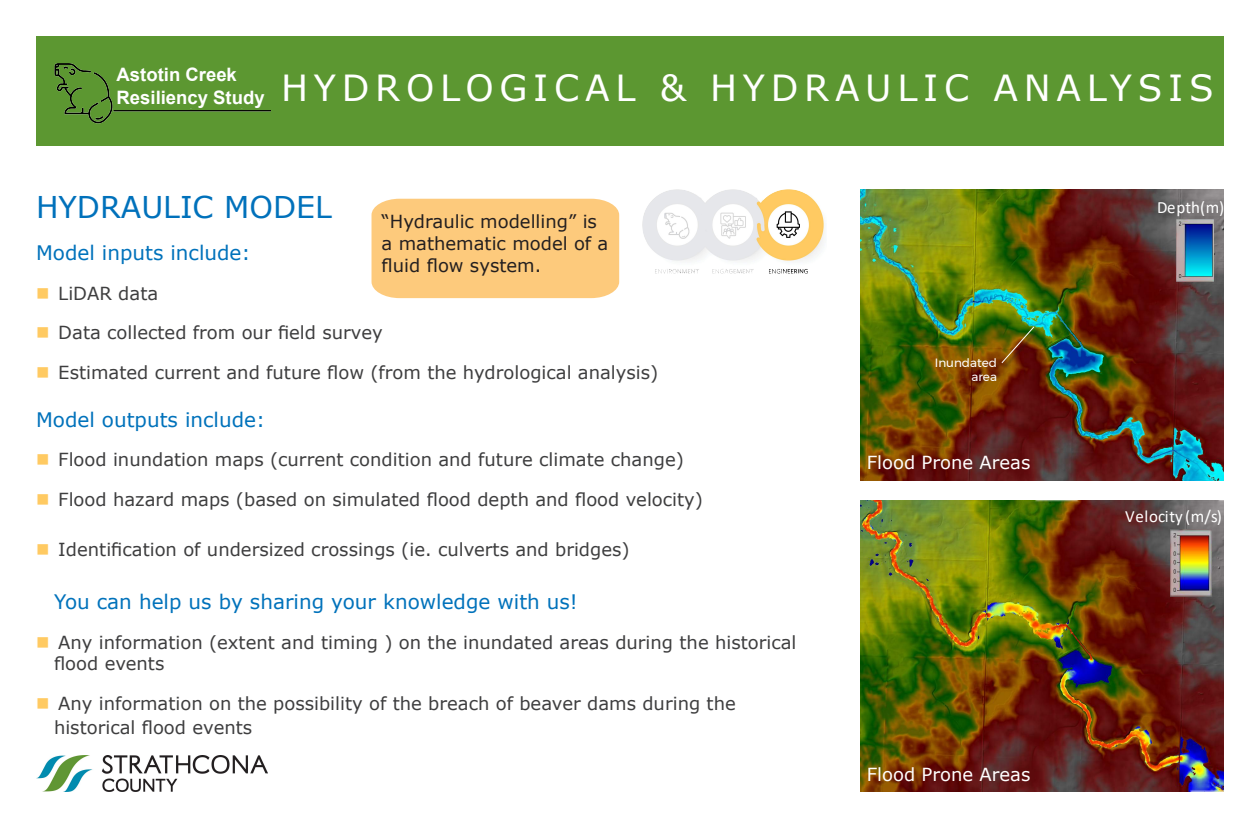
<style>
.page{position:relative;width:1260px;height:828px;background:#fff}
.page>*{position:absolute;margin:0;border:0;box-sizing:border-box;transform-origin:0 0}
.Bullet_Points{font:36px "Verdana";letter-spacing:.16em;color:#fff}
.Paragraph_Style_-_Gr{font:30px "Verdana";color:#0071bb}
.Paragraph_Style_-_Gr-2{font:20px "Verdana";color:#0072bb}
.t1{font:700 18.5px/23px "Arial";color:#fff}
.Paragraph_Style_-_Gr-3{font:18px/21.6px "Verdana";color:#3e3e3f}
.title_text{font:18px/21.6px "Verdana";color:#231f20}
.title_text-2{font:18px "Verdana";color:#fff}
.t2{font:17.2px "Calibri";letter-spacing:.035em;color:#fff}
.t3{font:17.2px "Calibri";letter-spacing:.01em;color:#fff}
.title_text-3{font:12px/14.4px "Montserrat";color:#fff;text-align:right}
.s1{color:#ffca62}
</style>
<div class="page">
<div style="left:36px;top:36px;width:1188px;height:109px;background:#5c9731"></div>
<img style="left:54px;top:63px;width:217px;height:61px">
<img style="left:861px;top:500px;width:363px;height:292px">
<img style="left:1171px;top:529px;width:40px;height:68px">
<img style="left:861px;top:189px;width:362px;height:292px">
<img style="left:1177px;top:220px;width:36px;height:62px">
<img style="left:36px;top:756px;width:231px;height:36px">
<div style="left:114px;top:62px;width:142px;height:46px;background:#5c9731"></div>
<img style="left:642px;top:189px;width:183px;height:85px">
<div style="left:1003px;top:328px;width:37px;height:41px;background:#231f20;opacity:.75"></div>
<svg style="left:1000px;top:325px;width:35px;height:39px"></svg>
<div style="left:372px;top:199px;width:247px;height:99px;background:#fdca7c"></div>
<p class="t1" style="left:117px;top:63px;width:150px">Astotin Creek<br>Resiliency Study</p>
<p class="Bullet_Points" style="left:281px;top:63px;width:934px">HYDROLOGICAL &amp; HYDRAULIC ANALYSIS</p>
<p class="Paragraph_Style_-_Gr" style="left:36px;top:187px;width:297px">HYDRAULIC MODEL</p>
<p class="Paragraph_Style_-_Gr-2" style="left:36px;top:239px;width:216px">Model inputs include:</p>
<p class="Paragraph_Style_-_Gr-3" style="left:36px;top:282px;width:124px"><span class="s1">■</span> LiDAR data</p>
<p class="Paragraph_Style_-_Gr-3" style="left:36px;top:322px;width:348px"><span class="s1">■</span> Data collected from our field survey</p>
<p class="Paragraph_Style_-_Gr-3" style="left:36px;top:361px;width:624px"><span class="s1">■</span> Estimated current and future flow (from the hydrological analysis)</p>
<p class="Paragraph_Style_-_Gr-2" style="left:36px;top:406px;width:231px">Model outputs include:</p>
<p class="Paragraph_Style_-_Gr-3" style="left:36px;top:449px;width:649px"><span class="s1">■</span> Flood inundation maps (current condition and future climate change)</p>
<p class="Paragraph_Style_-_Gr-3" style="left:36px;top:489px;width:669px"><span class="s1">■</span> Flood hazard maps (based on simulated flood depth and flood velocity)</p>
<p class="Paragraph_Style_-_Gr-3" style="left:36px;top:539px;width:595px"><span class="s1">■</span> Identification of undersized crossings (ie. culverts and bridges)</p>
<p class="Paragraph_Style_-_Gr-2" style="left:54px;top:588px;width:525px">You can help us by sharing your knowledge with us!</p>
<p class="Paragraph_Style_-_Gr-3" style="left:54px;top:631px;width:744px;text-indent:-18px"><span class="s1">■</span> Any information (extent and timing ) on the inundated areas during the historical flood events</p>
<p class="Paragraph_Style_-_Gr-3" style="left:54px;top:691px;width:683px;line-height:24px;text-indent:-18px"><span class="s1">■</span> Any information on the possibility of the breach of beaver dams during the historical flood events</p>
<p class="title_text" style="left:382px;top:211px;width:228px">“Hydraulic modelling” is a mathematic model of a fluid flow system.</p>
<p class="title_text-3" style="left:935px;top:355px;width:64px">Inundated area</p>
<p class="title_text-2" style="left:867px;top:450px;width:165px">Flood Prone Areas</p>
<p class="title_text-2" style="left:867px;top:762px;width:165px">Flood Prone Areas</p>
<p class="t3" style="left:1157px;top:195px;width:69px">Depth(m)</p>
<p class="t2" style="left:1125px;top:504px;width:98px">Velocity (m/s)</p>
</div>
